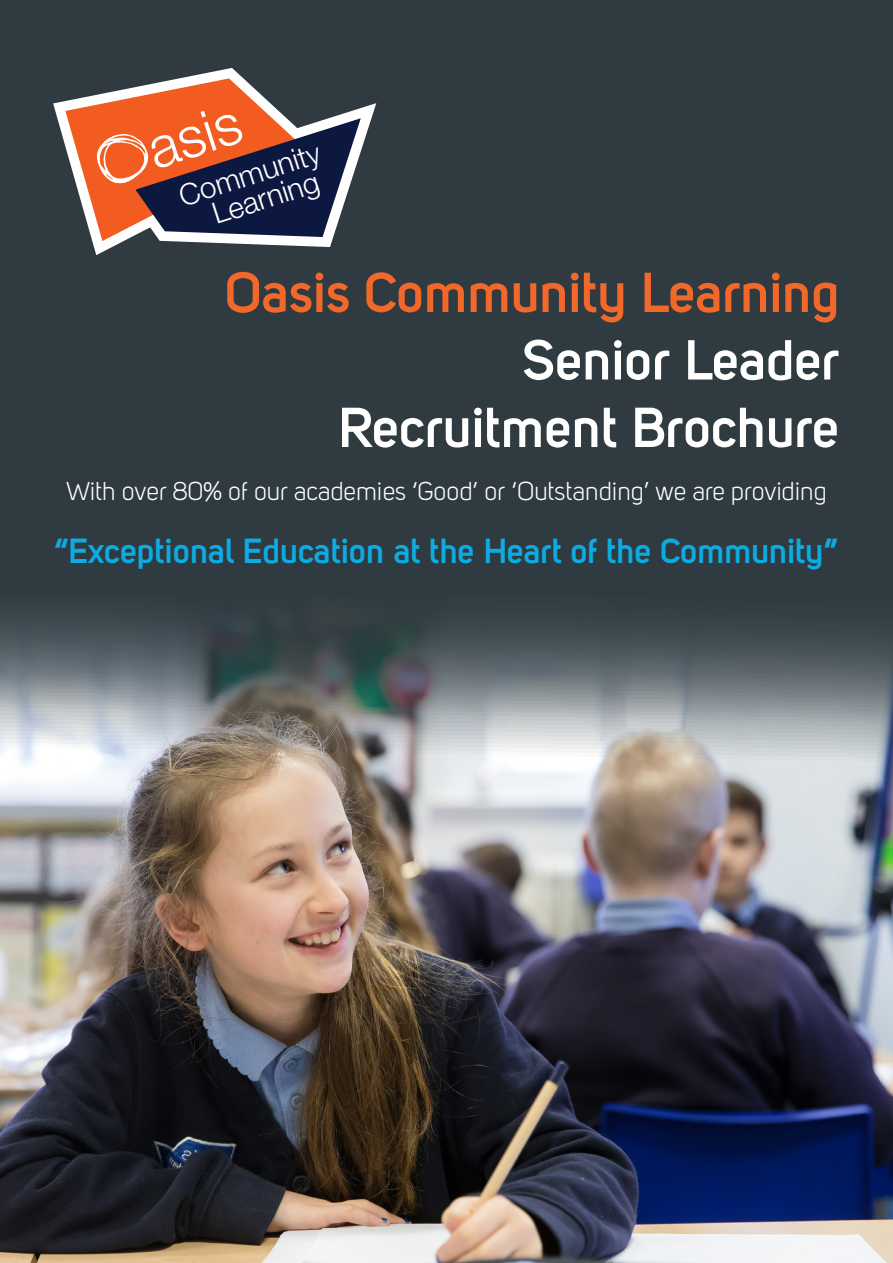
<style>
.page{position:relative;width:893px;height:1263px;background:#fff}
.page>*{position:absolute;margin:0;border:0;box-sizing:border-box;transform-origin:0 0}
.t1{font:700 55.5px/67.5px "Uni Sans Semi";color:#fff;text-align:right}
.t2{font:700 55.5px "Uni Sans Semi";color:#f2672a}
.t3{font:700 34.5px "Uni Sans Semi";color:#0cabe1}
.t4{font:300 29.7px/27px "Helvetica Neue";color:#fff;text-align:center}
.t5{font:25.5px "Uni Sans Book";color:#fff}
</style>
<div class="page">
<div style="left:0;top:0;width:893px;height:1176px;background:#2f3b41"></div>
<img style="left:0;top:612px;width:893px;height:651px">
<svg style="left:53px;top:68px;width:323px;height:187px"></svg>
<svg style="left:65px;top:78px;width:296px;height:163px"></svg>
<p class="t4" style="left:175px;top:182px;width:148px;rotate:-18deg">Community<br>Learning</p>
<p class="t2" style="left:225px;top:259px;width:616px">Oasis Community Learning</p>
<p class="t1" style="left:339px;top:325px;width:502px">Senior Leader<br>Recruitment Brochure</p>
<p class="t5" style="left:66px;top:477px;width:761px">With over 80% of our academies ‘Good’ or ‘Outstanding’ we are providing</p>
<p class="t3" style="left:55px;top:530px;width:785px">“Exceptional Education at the Heart of the Community”</p>
</div>
